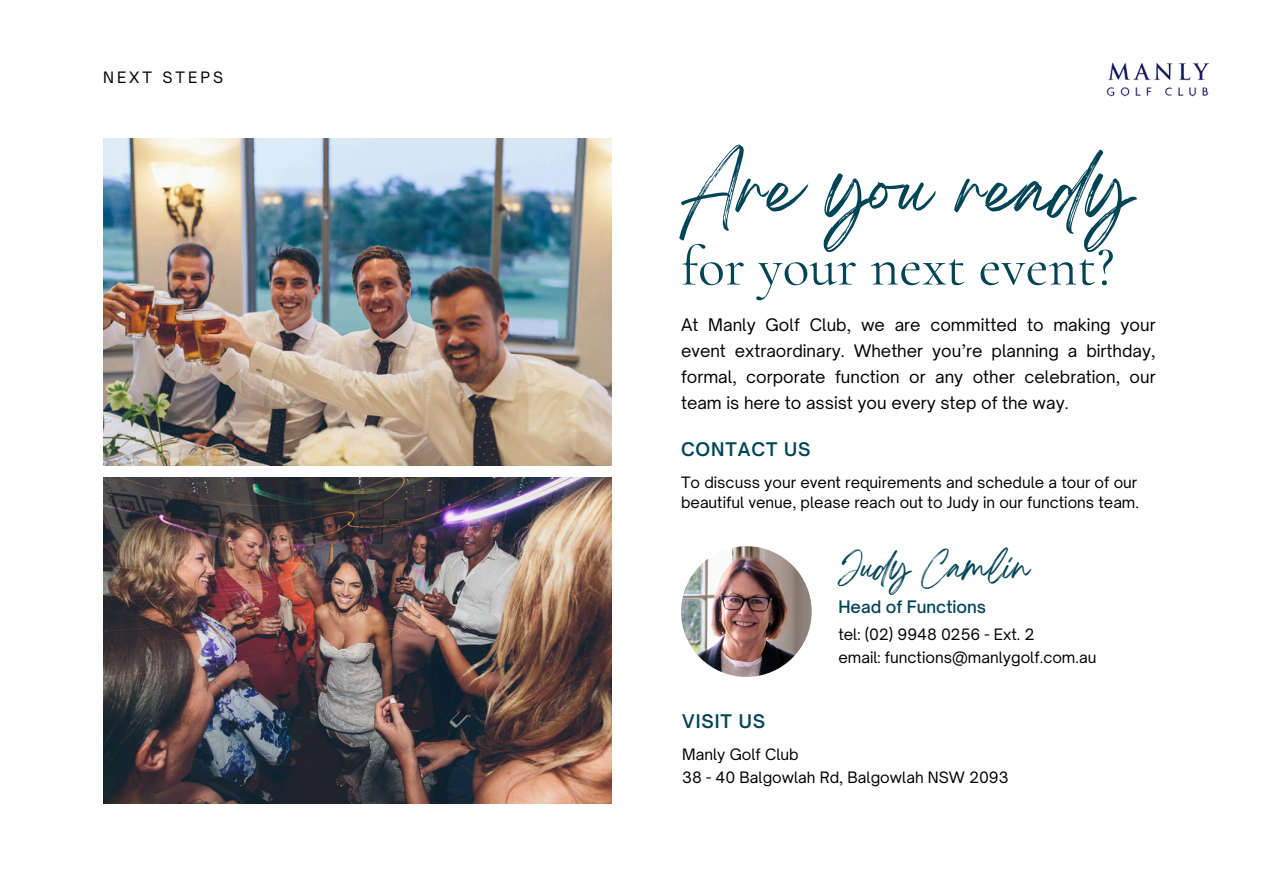
<style>
.page{position:relative;width:1263px;height:894px;background:#fff}
.page>*{position:absolute;margin:0;border:0;box-sizing:border-box;transform-origin:0 0}
.t1{font:64.95px "Breathing";color:#045}
.t2{font:55.95px "Cormorant Garamond";color:#045}
.t3{font:28.5px "Breathing";color:#045}
.t4{font:600 18px "Open Sauce One";letter-spacing:.05em;color:#045}
.t5{font:16.5px/25.8px "Open Sauce One";color:#000;text-align:justify}
.t6{font:500 16.5px "Open Sauce One";color:#045}
.t7{font:15px/20.2px "Open Sauce One";color:#000}
.t8{font:15px "Open Sauce One";letter-spacing:.2em;color:#000}
</style>
<div class="page">
<img style="left:1106px;top:62px;width:103px;height:35px">
<img style="left:103px;top:477px;width:509px;height:326px">
<img style="left:103px;top:138px;width:509px;height:327px">
<img style="left:681px;top:546px;width:131px;height:130px;border-radius:50%">
<p class="t8" style="left:103px;top:68px;width:121px">NEXT STEPS</p>
<h4 class="t1" style="left:681px;top:169px;width:454px">Are you ready</h4>
<p class="t2" style="left:681px;top:233px;width:435px">for your next event?</p>
<p class="t5" style="left:681px;top:312px;width:476px">At Manly Golf Club, we are committed to making your event extraordinary. Whether you’re planning a birthday, formal, corporate function or any other celebration, our team is here to assist you every step of the way.</p>
<p class="t4" style="left:681px;top:437px;width:131px">CONTACT US</p>
<h4 class="t7" style="left:681px;top:472px;width:459px">To discuss your event requirements and schedule a tour of our beautiful venue, please reach out to Judy in our functions team.</h4>
<p class="t3" style="left:838px;top:558px;width:192px">Judy Camlin</p>
<p class="t6" style="left:838px;top:596px;width:149px">Head of Functions</p>
<p class="t4" style="left:682px;top:709px;width:84px">VISIT US</p>
<h2 class="t7" style="left:838px;top:623px;width:197px">tel: (02) 9948 0256 - Ext. 2</h2>
<p class="t7" style="left:838px;top:647px;width:259px">email: functions@manlygolf.com.au</p>
<p class="t7" style="left:682px;top:743px;width:118px">Manly Golf Club</p>
<h5 class="t7" style="left:682px;top:767px;width:328px">38 - 40 Balgowlah Rd, Balgowlah NSW 2093</h5>
</div>
